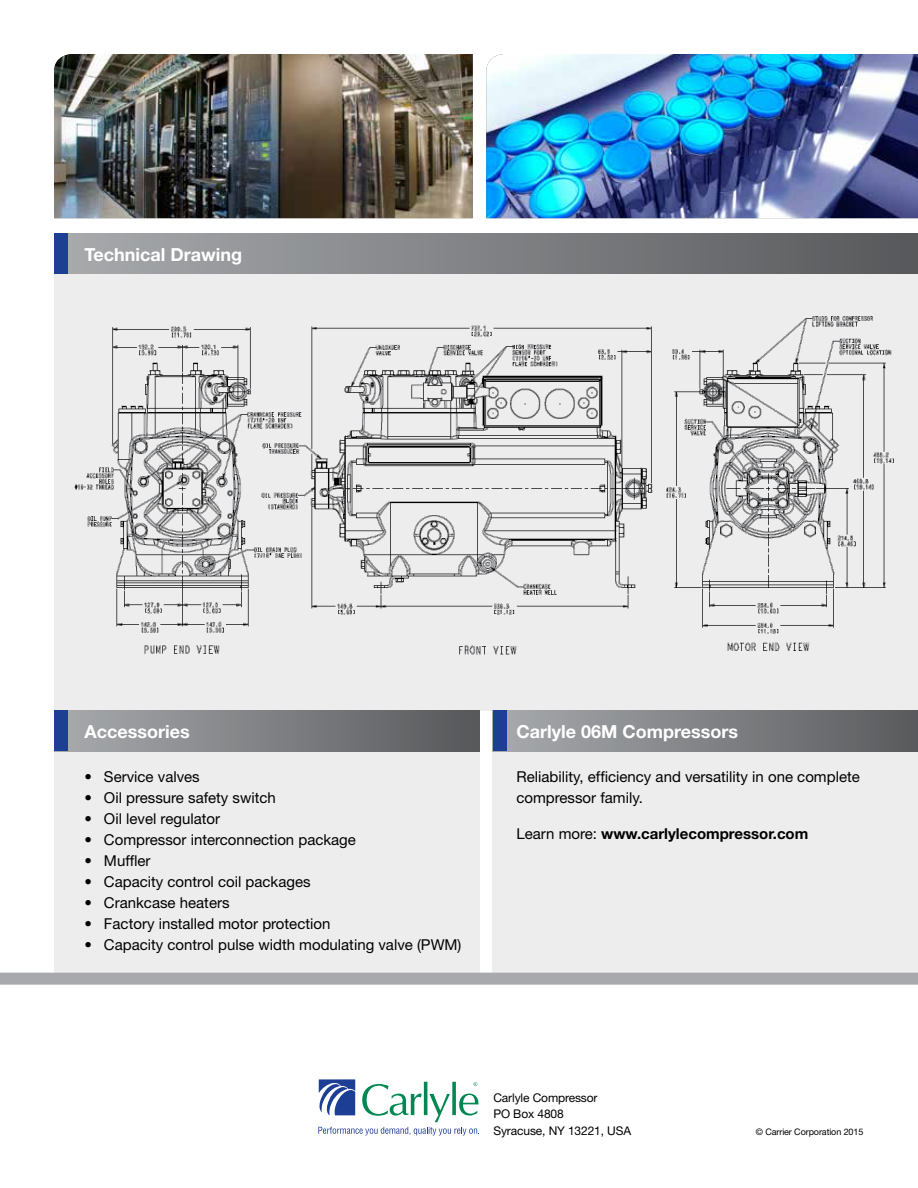
<style>
.page{position:relative;width:918px;height:1188px;background:#fff}
.page>*{position:absolute;margin:0;border:0;box-sizing:border-box;transform-origin:0 0}
.t1{font:700 18px "Helvetica Neue";color:#fff}
.t2{font:15px/21px "Helvetica Neue";color:#000}
.t3{font:700 15px "Helvetica Neue";color:#000}
.t4{font:12px/16.5px "Helvetica Neue";letter-spacing:-.01em;color:#000}
.t5{font:9px "Helvetica Neue";letter-spacing:-.01em;color:#000}
.s1{font-weight:400}
</style>
<div class="page">
<div style="left:54px;top:239px;width:864px;height:472px;background:#ededee"></div>
<div style="left:54px;top:711px;width:425px;height:269px;background:#ededee"></div>
<div style="left:493px;top:711px;width:425px;height:269px;background:#ededee"></div>
<svg style="left:318px;top:1079px;width:161px;height:56px"></svg>
<div style="left:54px;top:233px;width:864px;height:41px;background:linear-gradient(to right,#a8aaad,#58595b)"></div>
<div style="left:54px;top:711px;width:425px;height:40px;background:linear-gradient(to right,#a8aaad,#57585a)"></div>
<div style="left:493px;top:711px;width:425px;height:40px;background:linear-gradient(to right,#a8aaad,#5a5b5d)"></div>
<div style="left:54px;top:711px;width:14px;height:40px;background:#1c3f94"></div>
<div style="left:493px;top:711px;width:14px;height:40px;background:#1c3f94"></div>
<div style="left:0;top:973px;width:918px;height:12px;background:#a7a9ac"></div>
<img style="left:54px;top:54px;width:419px;height:164px">
<img style="left:486px;top:54px;width:432px;height:164px">
<img style="left:74px;top:316px;width:820px;height:339px">
<div style="left:54px;top:233px;width:14px;height:41px;background:#1c3f94"></div>
<p class="t1" style="left:84px;top:243px;width:159px">Technical Drawing</p>
<p class="t1" style="left:84px;top:720px;width:107px">Accessories</p>
<p class="t1" style="left:516px;top:720px;width:223px">Carlyle 06M Compressors</p>
<p class="t2" style="left:84px;top:766px;width:117px">• Service valves</p>
<p class="t2" style="left:84px;top:787px;width:193px">• Oil pressure safety switch</p>
<p class="t2" style="left:84px;top:808px;width:137px">• Oil level regulator</p>
<p class="t2" style="left:84px;top:829px;width:273px">• Compressor interconnection package</p>
<p class="t2" style="left:84px;top:850px;width:68px">• Muffler</p>
<p class="t2" style="left:84px;top:871px;width:228px">• Capacity control coil packages</p>
<p class="t2" style="left:84px;top:892px;width:147px">• Crankcase heaters</p>
<p class="t2" style="left:84px;top:913px;width:247px">• Factory installed motor protection</p>
<p class="t2" style="left:84px;top:934px;width:379px">• Capacity control pulse width modulating valve (PWM)</p>
<p class="t2" style="left:516px;top:766px;width:345px">Reliability, efficiency and versatility in one complete compressor family.</p>
<p class="t3" style="left:516px;top:824px;width:293px"><span class="s1">Learn more:</span> www.carlylecompressor.com</p>
<p class="t4" style="left:493px;top:1089px;width:139px">Carlyle Compressor<br>PO Box 4808<br>Syracuse, NY 13221, USA</p>
<p class="t5" style="left:756px;top:1126px;width:109px">© Carrier Corporation 2015</p>
</div>
